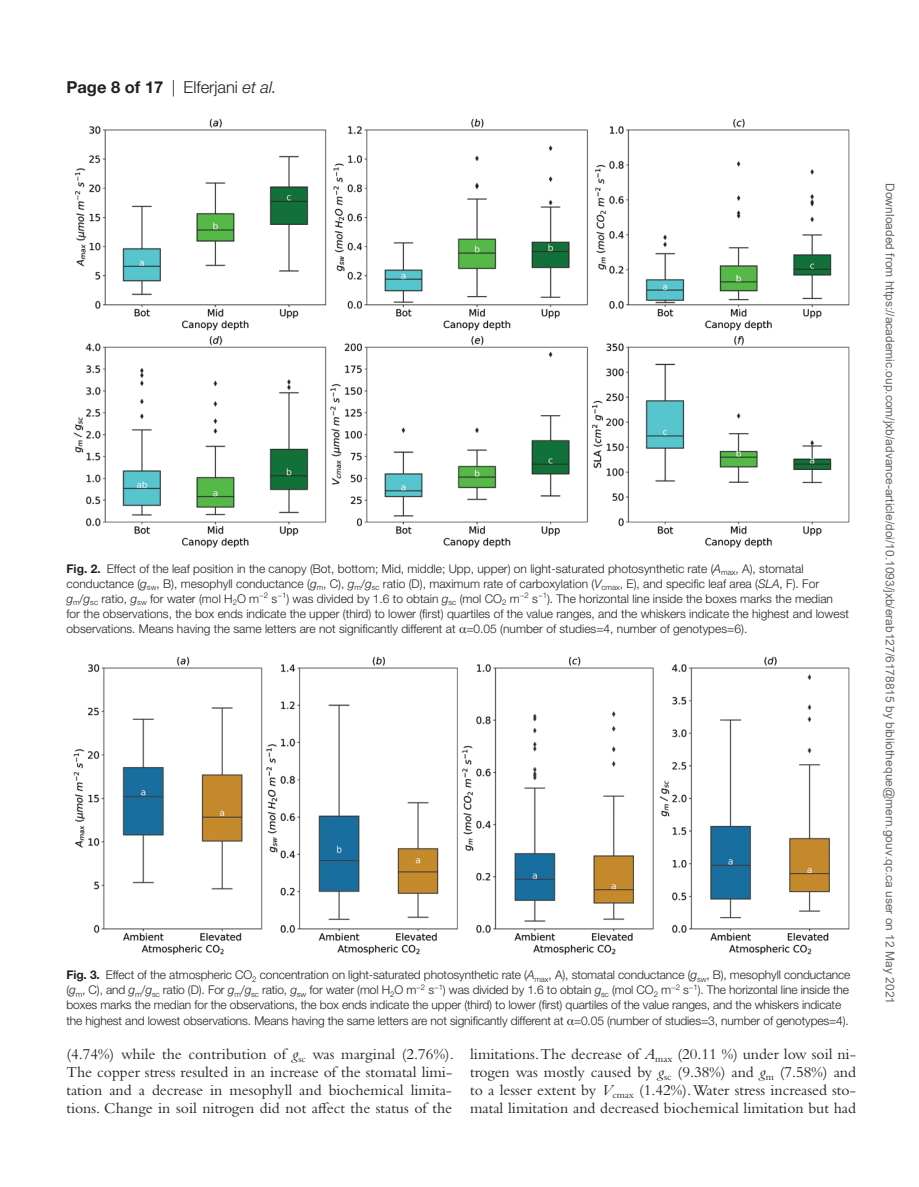
<style>
.page{position:relative;width:919px;height:1187px;background:#fff}
.page>*{position:absolute;margin:0;border:0;box-sizing:border-box;transform-origin:0 0}
.t1{font:300 16.5px "Helvetica Neue LT Std";color:#231f20}
.t2{font:15.75px/18px "Bembo Std";color:#231f20;text-align:justify}
.t3{font:300 12px/15px "Helvetica Neue LT Std";color:#231f20}
.t4{font:12px "Arial";color:#666}
.s1{font-weight:700}
.s2{font-style:italic}
.s3{font-family:"Gandhari Unicode";font-weight:400}
</style>
<div class="page">
<img style="left:73px;top:656px;width:777px;height:299px">
<img style="left:73px;top:118px;width:777px;height:430px">
<h1 class="t1" style="left:66px;top:77px;width:212px"><span class="s1">Page 8 of 17</span> | Elferjani <span class="s2">et al.</span></h1>
<p class="t3" style="left:66px;top:560px;width:784px"><span class="s1">Fig. 2.</span> Effect of the leaf position in the canopy (Bot, bottom; Mid, middle; Upp, upper) on light-saturated photosynthetic rate (<span class="s2">A</span><sub>max</sub>, A), stomatal conductance (<span class="s2">g</span><sub>sw</sub>, B), mesophyll conductance (<span class="s2">g</span><sub>m</sub>, C), <span class="s2">g</span><sub>m</sub>/<span class="s2">g</span><sub>sc</sub> ratio (D), maximum rate of carboxylation (<span class="s2">V</span><sub>cmax</sub>, E), and specific leaf area (<span class="s2">SLA</span>, F). For <span class="s2">g</span><sub>m</sub>/<span class="s2">g</span><sub>sc</sub> ratio, <span class="s2">g</span><sub>sw</sub> for water (mol H<sub>2</sub>O m<sup>−2</sup> s<sup>−1</sup>) was divided by 1.6 to obtain <span class="s2">g</span><sub>sc</sub> (mol CO<sub>2</sub> m<sup>−2</sup> s<sup>−1</sup>). The horizontal line inside the boxes marks the median for the observations, the box ends indicate the upper (third) to lower (first) quartiles of the value ranges, and the whiskers indicate the highest and lowest observations. Means having the same letters are not significantly different at <span class="s3">α</span>=0.05 (number of studies=4, number of genotypes=6).</p>
<p class="t3" style="left:66px;top:967px;width:785px"><span class="s1">Fig. 3.</span> Effect of the atmospheric CO<sub>2</sub> concentration on light-saturated photosynthetic rate (<span class="s2">A</span><sub>max</sub>, A), stomatal conductance (<span class="s2">g</span><sub>sw</sub>, B), mesophyll conductance (<span class="s2">g</span><sub>m</sub>, C), and <span class="s2">g</span><sub>m</sub>/<span class="s2">g</span><sub>sc</sub> ratio (D). For <span class="s2">g</span><sub>m</sub>/<span class="s2">g</span><sub>sc</sub> ratio, <span class="s2">g</span><sub>sw</sub> for water (mol H<sub>2</sub>O m<sup>−2</sup> s<sup>−1</sup>) was divided by 1.6 to obtain <span class="s2">g</span><sub>sc</sub> (mol CO<sub>2</sub> m<sup>−2</sup> s<sup>−1</sup>). The horizontal line inside the boxes marks the median for the observations, the box ends indicate the upper (third) to lower (first) quartiles of the value ranges, and the whiskers indicate the highest and lowest observations. Means having the same letters are not significantly different at <span class="s3">α</span>=0.05 (number of studies=3, number of genotypes=4).</p>
<p class="t2" style="left:66px;top:1044px;width:389px">(4.74%) while the contribution of <span class="s2">g</span><sub>sc</sub> was marginal (2.76%).<br>The copper stress resulted in an increase of the stomatal limi&shy;tation and a decrease in mesophyll and biochemical limita&shy;tions. Change in soil nitrogen did not affect the status of the</p>
<p class="t2" style="left:470px;top:1044px;width:387px">limitations. The decrease of <span class="s2">A</span><sub>max</sub> (20.11 %) under low soil ni&shy;trogen was mostly caused by <span class="s2">g</span><sub>sc</sub> (9.38%) and <span class="s2">g</span><sub>m</sub> (7.58%) and to a lesser extent by <span class="s2">V</span><sub>cmax</sub> (1.42%). Water stress increased sto&shy;matal limitation and decreased biochemical limitation but had</p>
<p class="t4" style="left:894px;top:183px;width:822px;rotate:90deg">Downloaded from https://academic.oup.com/jxb/advance-article/doi/10.1093/jxb/erab127/6178815 by bibliotheque@mern.gouv.qc.ca user on 12 May 2021</p>
</div>
